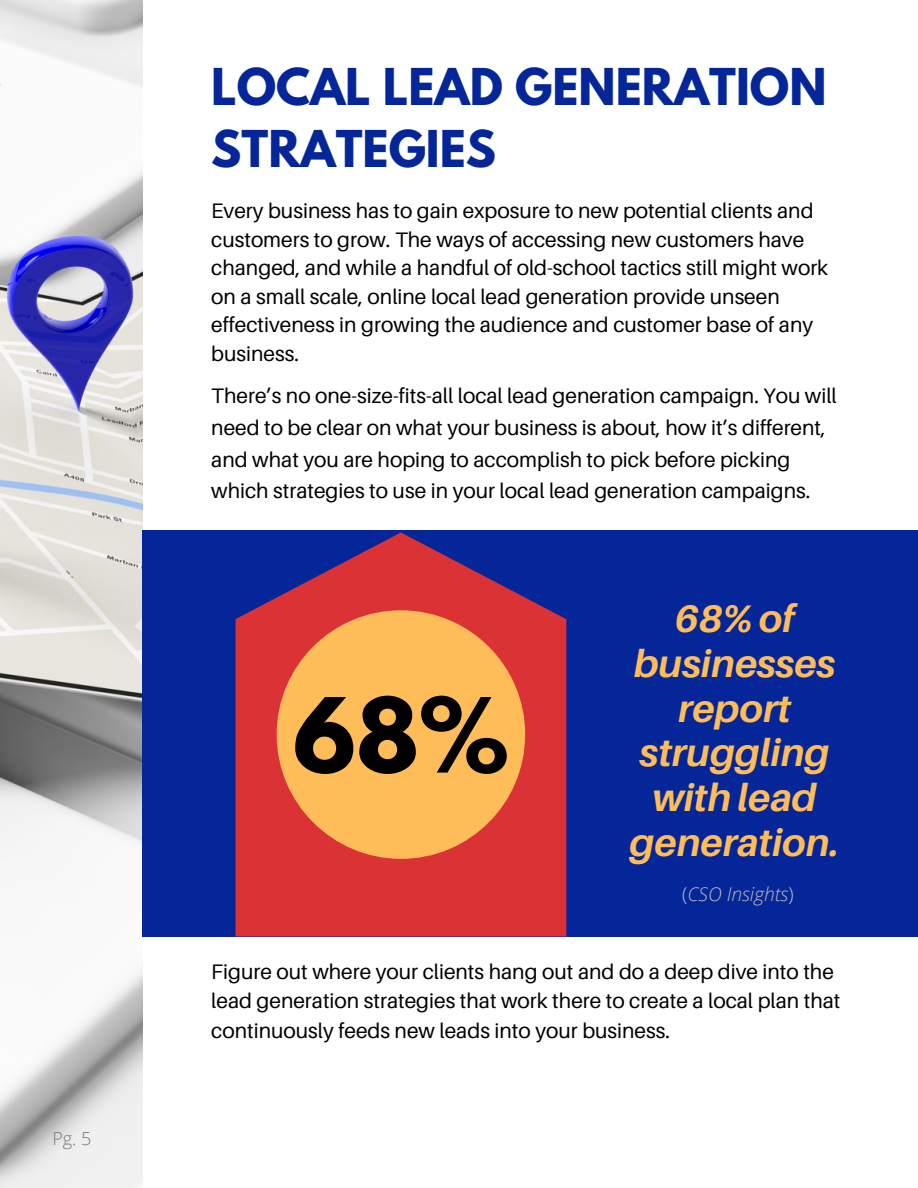
<style>
.page{position:relative;width:918px;height:1188px;background:#fff}
.page>*{position:absolute;margin:0;border:0;box-sizing:border-box;transform-origin:0 0}
.t1{font:700 91.65px "League Spartan";color:#000}
.t2{font:700 45px/62.4px "League Spartan";color:#042698}
.t3{font:italic 700 38.4px/44.8px "Aileron";color:#ffbd59;text-align:center}
.t4{font:21px/28.5px "Aileron";color:#000}
.t5{font:italic 300 19.2px "Open Sans";color:#bcbbbc}
.t6{font:300 18px "Open Sans";color:#777}
.s1{font-style:normal}
</style>
<div class="page">
<img style="left:0;top:0;width:143px;height:1188px">
<div style="left:142px;top:531px;width:775px;height:406px;background:#042698"></div>
<svg style="left:235px;top:532px;width:331px;height:405px;fill:#db3236"></svg>
<div style="left:277px;top:610px;width:248px;height:249px;background:#ffbd59;border-radius:50%"></div>
<p class="t6" style="left:52px;top:1126px;width:41px">Pg. 5</p>
<h2 class="t2" style="left:211px;top:61px;width:617px">LOCAL LEAD GENERATION<br>STRATEGIES</h2>
<p class="t4" style="left:211px;top:196px;width:618px">Every business has to gain exposure to new potential clients and customers to grow. The ways of accessing new customers have changed, and while a handful of old-school tactics still might work on a small scale, online local lead generation provide unseen effectiveness in growing the audience and customer base of any business.</p>
<p class="t4" style="left:211px;top:380px;width:627px;line-height:31.8px">There’s no one-size-fits-all local lead generation campaign. You will need to be clear on what your business is about, how it’s different, and what you are hoping to accomplish to pick before picking which strategies to use in your local lead generation campaigns.</p>
<h1 class="t1" style="left:293px;top:690px;width:217px">68%</h1>
<h3 class="t3" style="left:630px;top:595px;width:212px">68% of businesses report struggling with lead generation.</h3>
<p class="t5" style="left:682px;top:880px;width:113px"><span class="s1">(</span>CSO Insights<span class="s1">)</span></p>
<p class="t4" style="left:211px;top:957px;width:631px;line-height:29.2px">Figure out where your clients hang out and do a deep dive into the lead generation strategies that work there to create a local plan that continuously feeds new leads into your business.</p>
</div>
